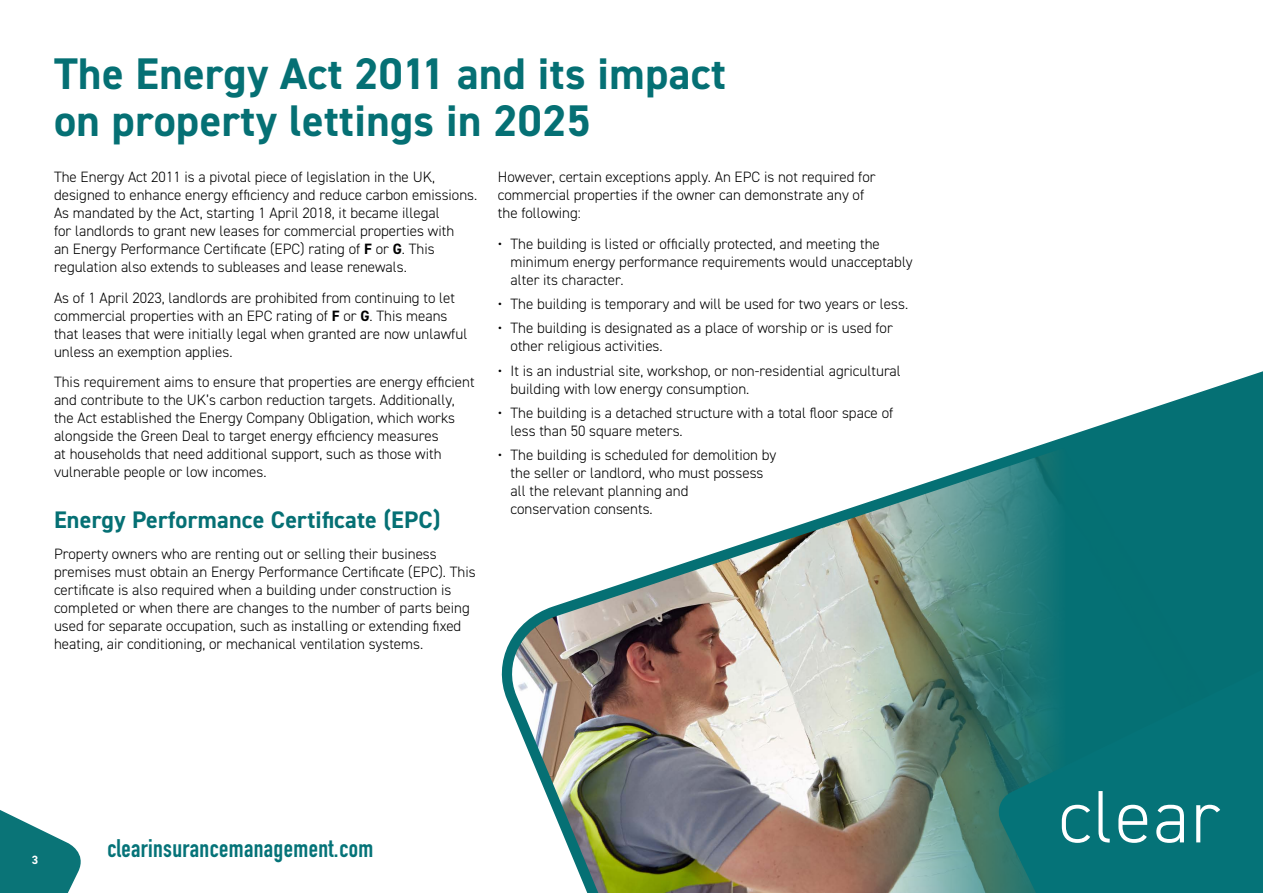
<style>
.page{position:relative;width:1263px;height:893px;background:#fff}
.page>*{position:absolute;margin:0;border:0;box-sizing:border-box;transform-origin:0 0}
.t1{font:700 44.4px/47.2px "DIN2014";letter-spacing:.01em;color:#057074}
.t2{font:700 25.05px "DIN Condensed";letter-spacing:.015em;color:#057378}
.t3{font:700 24px "DIN2014";letter-spacing:.01em;color:#057074}
.t4{font:300 15px/18px "DIN2014";color:#000}
.t5{font:700 12px "DIN2014";color:#fff}
.s1{font-weight:700}
</style>
<div class="page">
<img style="left:501px;top:371px;width:762px;height:522px">
<svg style="left:0;top:810px;width:81px;height:83px"></svg>
<svg style="left:996px;top:657px;width:267px;height:236px;fill:#057378"></svg>
<svg style="left:1062px;top:805px;width:28px;height:38px"></svg>
<svg style="left:1098px;top:791px;width:12px;height:51px"></svg>
<svg style="left:1118px;top:805px;width:29px;height:38px"></svg>
<svg style="left:1156px;top:805px;width:28px;height:38px"></svg>
<svg style="left:1196px;top:805px;width:24px;height:37px"></svg>
<h1 class="t1" style="left:54px;top:49px;width:673px">The Energy Act 2011 and its impact on property lettings in 2025</h1>
<p class="t4" style="left:54px;top:168px;width:425px">The Energy Act 2011 is a pivotal piece of legislation in the UK, designed to enhance energy efficiency and reduce carbon emissions.<br>As mandated by the Act, starting 1 April 2018, it became illegal<br>for landlords to grant new leases for commercial properties with<br>an Energy Performance Certificate (EPC) rating of <span class="s1">F</span> or <span class="s1">G</span>. This regulation also extends to subleases and lease renewals.</p>
<p class="t4" style="left:54px;top:288px;width:415px">As of 1 April 2023, landlords are prohibited from continuing to let commercial properties with an EPC rating of <span class="s1">F</span> or <span class="s1">G</span>. This means that leases that were initially legal when granted are now unlawful unless an exemption applies.</p>
<p class="t4" style="left:54px;top:373px;width:422px">This requirement aims to ensure that properties are energy efficient and contribute to the UK’s carbon reduction targets. Additionally, the Act established the Energy Company Obligation, which works alongside the Green Deal to target energy efficiency measures<br>at households that need additional support, such as those with vulnerable people or low incomes.</p>
<h3 class="t3" style="left:54px;top:504px;width:388px">Energy Performance Certificate (EPC)</h3>
<p class="t4" style="left:54px;top:545px;width:423px">Property owners who are renting out or selling their business premises must obtain an Energy Performance Certificate (EPC). This certificate is also required when a building under construction is completed or when there are changes to the number of parts being used for separate occupation, such as installing or extending fixed heating, air conditioning, or mechanical ventilation systems.</p>
<p class="t4" style="left:498px;top:168px;width:379px">However, certain exceptions apply. An EPC is not required for commercial properties if the owner can demonstrate any of the following:</p>
<p class="t4" style="left:511px;top:234px;width:404px;text-indent:-13px">• The building is listed or officially protected, and meeting the minimum energy performance requirements would unacceptably alter its character.</p>
<p class="t4" style="left:498px;top:295px;width:412px">• The building is temporary and will be used for two years or less.</p>
<p class="t4" style="left:511px;top:319px;width:384px;text-indent:-13px">• The building is designated as a place of worship or is used for other religious activities.</p>
<p class="t4" style="left:511px;top:362px;width:392px;text-indent:-13px">• It is an industrial site, workshop, or non-residential agricultural building with low energy consumption.</p>
<p class="t4" style="left:511px;top:404px;width:384px;text-indent:-13px">• The building is a detached structure with a total floor space of less than 50 square meters.</p>
<p class="t4" style="left:511px;top:446px;width:267px;text-indent:-13px">• The building is scheduled for demolition by the seller or landlord, who must possess all the relevant planning and<br>conservation consents.</p>
<p class="t5" style="left:32px;top:852px;width:8px">3</p>
<h2 class="t2" style="left:107px;top:831px;width:268px">clearinsurancemanagement.com</h2>
</div>
